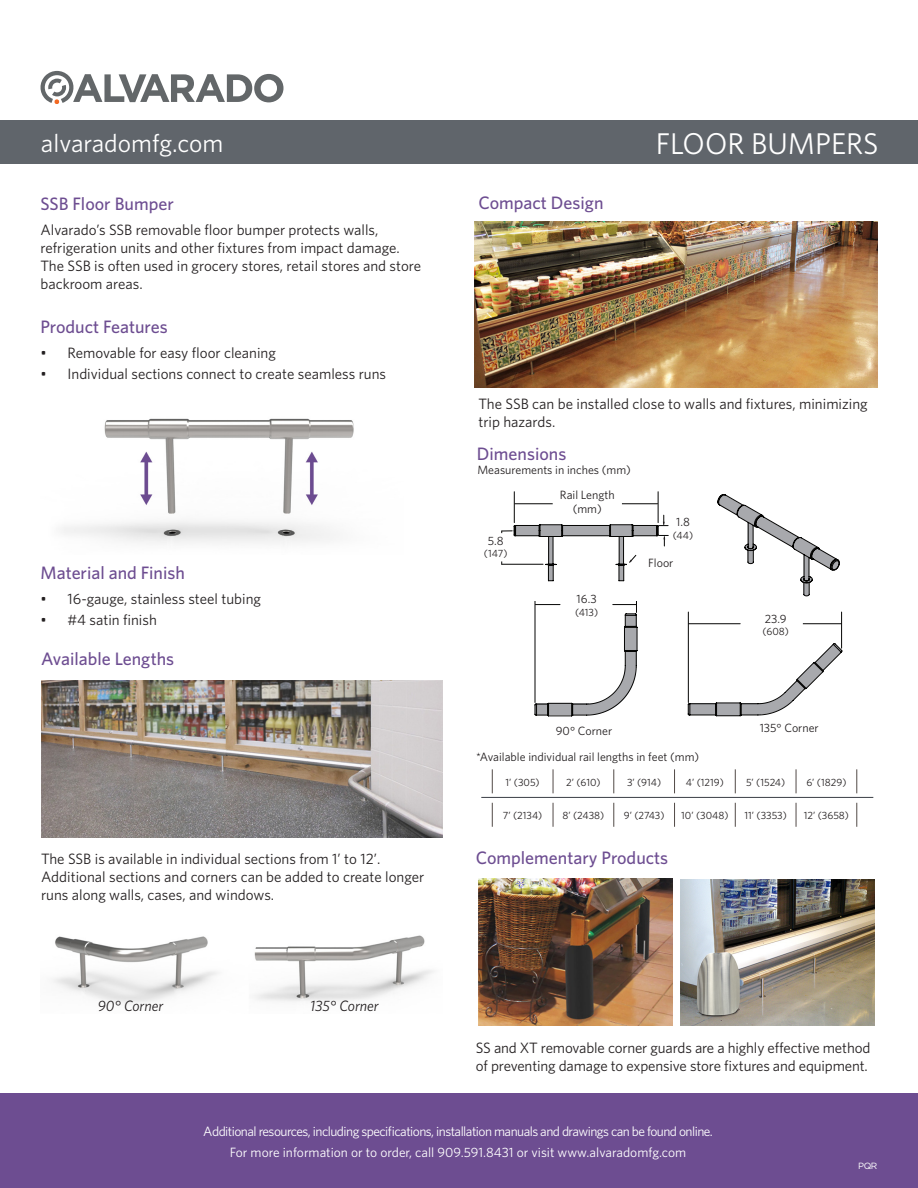
<style>
.page{position:relative;width:918px;height:1188px;background:#fff}
.page>*{position:absolute;margin:0;border:0;box-sizing:border-box;transform-origin:0 0}
.t1{font:30px "Whitney";color:#fff}
.t2{font:25.5px "Whitney";color:#fff}
.t3{font:500 18px "Whitney";color:#6d4d91}
.t4{font:15px/18px "Whitney";color:#231f20}
.t5{font:italic 15px "Whitney";color:#231f20}
.t6{font:13.5px "Whitney";letter-spacing:-.04em;color:#fff}
.t7{font:13.5px "Whitney";color:#fff}
.t8{font:12px "Whitney";color:#231f20}
.t9{font:10.5px "Whitney";color:#231f20}
.t10{font:9px "Gotham";color:#fff}
</style>
<div class="page">
<svg style="left:717px;top:494px;width:123px;height:102px"></svg>
<hr style="left:515px;top:503px;width:53px;height:1px;background:#050504">
<hr style="left:514px;top:492px;width:1px;height:31px;background:#050504">
<hr style="left:606px;top:503px;width:52px;height:1px;background:#050504">
<hr style="left:658px;top:492px;width:1px;height:31px;background:#050504">
<svg style="left:501px;top:515px;width:167px;height:66px"></svg>
<div style="left:0;top:1094px;width:918px;height:94px;background:#6d4d91"></div>
<img style="left:62px;top:418px;width:292px;height:126px">
<div style="left:0;top:120px;width:918px;height:44px;background:#60656b"></div>
<svg style="left:40px;top:71px;width:243px;height:33px"></svg>
<img style="left:680px;top:879px;width:195px;height:146px">
<img style="left:41px;top:681px;width:402px;height:157px">
<img style="left:53px;top:935px;width:381px;height:68px">
<img style="left:475px;top:221px;width:403px;height:166px">
<hr style="left:689px;top:623px;width:51px;height:1px;background:#050504">
<hr style="left:688px;top:612px;width:1px;height:91px;background:#050504">
<hr style="left:793px;top:623px;width:48px;height:1px;background:#050504">
<hr style="left:841px;top:612px;width:1px;height:36px;background:#050504">
<svg style="left:535px;top:602px;width:102px;height:114px"></svg>
<svg style="left:688px;top:643px;width:154px;height:73px"></svg>
<div style="left:483px;top:534px;width:26px;height:27px;background:#fff"></div>
<div style="left:564px;top:592px;width:45px;height:28px;background:#fff"></div>
<div style="left:749px;top:612px;width:53px;height:33px;background:#fff"></div>
<div style="left:553px;top:488px;width:68px;height:32px;background:#fff"></div>
<svg style="left:492px;top:769px;width:365px;height:24px"></svg>
<svg style="left:492px;top:803px;width:365px;height:24px"></svg>
<hr style="left:481px;top:797px;width:392px;height:1px;background:#393e45">
<img style="left:478px;top:879px;width:195px;height:147px">
<p class="t2" style="left:41px;top:126px;width:184px">alvaradomfg.com</p>
<p class="t3" style="left:40px;top:192px;width:135px">SSB Floor Bumper</p>
<p class="t4" style="left:40px;top:221px;width:382px">Alvarado’s SSB removable floor bumper protects walls, refrigeration units and other fixtures from impact damage.<br>The SSB is often used in grocery stores, retail stores and store backroom areas.</p>
<p class="t3" style="left:40px;top:315px;width:129px">Product Features</p>
<p class="t4" style="left:40px;top:343px;width:237px">• Removable for easy floor cleaning</p>
<p class="t4" style="left:40px;top:364px;width:347px">• Individual sections connect to create seamless runs</p>
<p class="t3" style="left:40px;top:561px;width:146px">Material and Finish</p>
<p class="t4" style="left:40px;top:590px;width:222px">• 16-gauge, stainless steel tubing</p>
<p class="t4" style="left:40px;top:610px;width:118px">• #4 satin finish</p>
<p class="t3" style="left:41px;top:647px;width:135px">Available Lengths</p>
<p class="t4" style="left:41px;top:850px;width:385px">The SSB is available in individual sections from 1’ to 12’.<br>Additional sections and corners can be added to create longer runs along walls, cases, and windows.</p>
<p class="t5" style="left:98px;top:996px;width:67px">90° Corner</p>
<p class="t5" style="left:310px;top:996px;width:70px">135° Corner</p>
<p class="t3" style="left:479px;top:191px;width:126px">Compact Design</p>
<p class="t1" style="left:656px;top:123px;width:224px">FLOOR BUMPERS</p>
<p class="t4" style="left:479px;top:394px;width:391px">The SSB can be installed close to walls and fixtures, minimizing trip hazards.</p>
<p class="t3" style="left:477px;top:442px;width:91px">Dimensions</p>
<p class="t8" style="left:477px;top:462px;width:155px">Measurements in inches (mm)</p>
<p class="t8" style="left:488px;top:533px;width:17px">5.8</p>
<p class="t9" style="left:484px;top:547px;width:25px">(147)</p>
<p class="t8" style="left:560px;top:486px;width:56px">Rail Length</p>
<p class="t8" style="left:573px;top:501px;width:31px">(mm)</p>
<p class="t8" style="left:577px;top:591px;width:22px">16.3</p>
<p class="t9" style="left:575px;top:605px;width:25px">(413)</p>
<p class="t8" style="left:676px;top:514px;width:15px">1.8</p>
<p class="t9" style="left:673px;top:528px;width:22px">(44)</p>
<p class="t8" style="left:648px;top:555px;width:27px">Floor</p>
<p class="t8" style="left:765px;top:610px;width:23px">23.9</p>
<p class="t9" style="left:762px;top:625px;width:28px">(608)</p>
<p class="t8" style="left:556px;top:722px;width:58px">90° Corner</p>
<p class="t8" style="left:760px;top:720px;width:61px">135° Corner</p>
<p class="t8" style="left:476px;top:749px;width:225px">*Available individual rail lengths in feet (mm)</p>
<p class="t9" style="left:506px;top:775px;width:36px">1’ (305)</p>
<p class="t9" style="left:566px;top:775px;width:36px">2’ (610)</p>
<p class="t9" style="left:627px;top:775px;width:36px">3’ (914)</p>
<p class="t9" style="left:686px;top:775px;width:40px">4’ (1219)</p>
<p class="t9" style="left:746px;top:775px;width:41px">5’ (1524)</p>
<p class="t9" style="left:806px;top:775px;width:42px">6’ (1829)</p>
<p class="t9" style="left:503px;top:809px;width:41px">7’ (2134)</p>
<p class="t9" style="left:562px;top:808px;width:43px">8’ (2438)</p>
<p class="t9" style="left:624px;top:808px;width:42px">9’ (2743)</p>
<p class="t9" style="left:681px;top:808px;width:49px">10’ (3048)</p>
<p class="t9" style="left:744px;top:808px;width:44px">11’ (3353)</p>
<p class="t9" style="left:804px;top:808px;width:47px">12’ (3658)</p>
<p class="t3" style="left:476px;top:845px;width:194px">Complementary Products</p>
<p class="t4" style="left:476px;top:1038px;width:396px">SS and XT removable corner guards are a highly effective method of preventing damage to expensive store fixtures and equipment.</p>
<p class="t6" style="left:203px;top:1123px;width:511px">Additional resources, including specifications, installation manuals and drawings can be found online.</p>
<p class="t7" style="left:230px;top:1144px;width:458px">For more information or to order, call 909.591.8431 or visit www.alvaradomfg.com</p>
<p class="t10" style="left:858px;top:1160px;width:21px">PQR</p>
</div>
